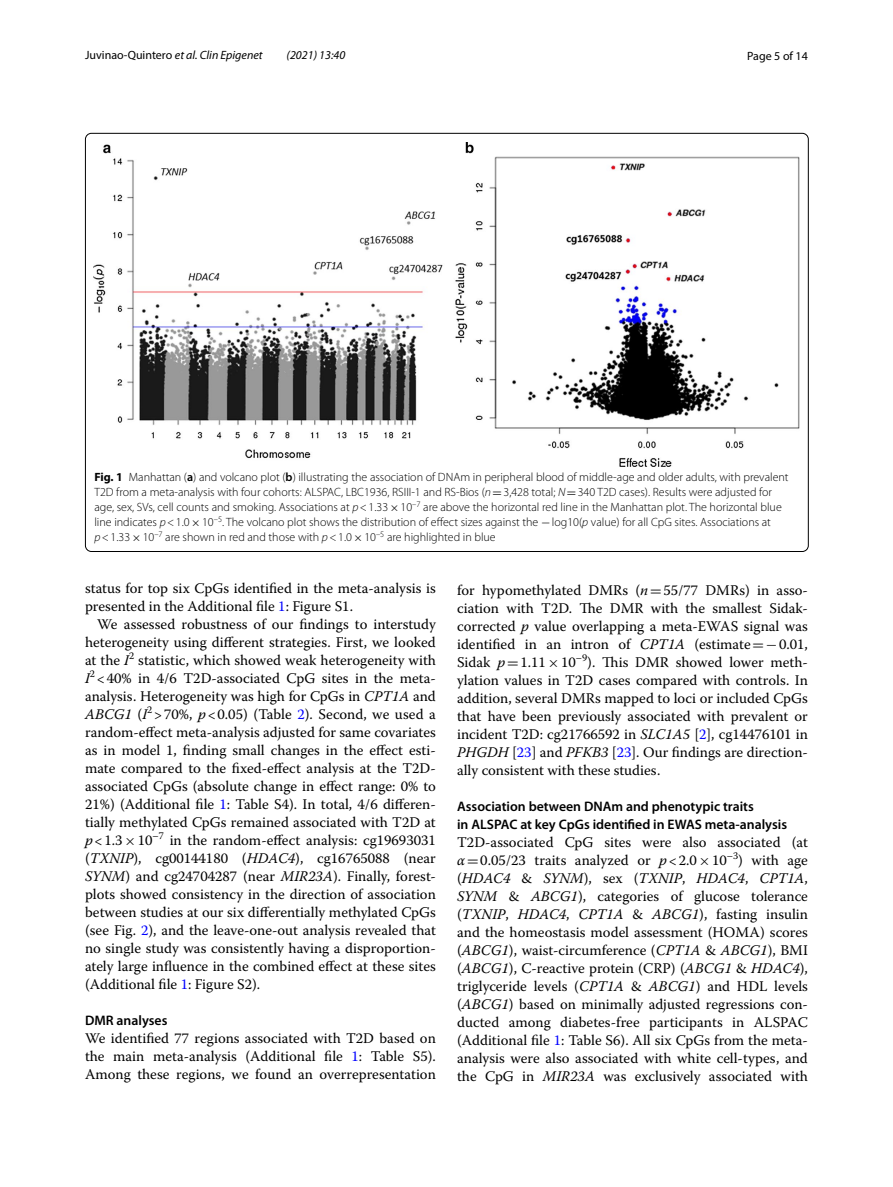
<style>
.page{position:relative;width:893px;height:1187px;background:#fff}
.page>*{position:absolute;margin:0;border:0;box-sizing:border-box;transform-origin:0 0}
.t1{font:14.7px/18px "Warnock Pro";color:#000;text-align:justify}
.t2{font:600 13.8px/18px "Myriad Pro";color:#000}
.t3{font:300 12px/15px "Myriad Pro";color:#000}
.t4{font:italic 12px "Myriad Pro";color:#000}
.t5{font:12px "Myriad Pro";color:#000}
.s1{font-style:normal}
.s2{font-weight:700}
.s3{font-weight:600}
.s4{font-style:italic}
.s5{font-family:"MTSY";font-weight:400}
.s6{color:#00f}
.s7{font-family:"MTSY"}
</style>
<div class="page">
<img style="left:94px;top:142px;width:706px;height:324px">
<p class="t4" style="left:85px;top:48px;width:179px"><span class="s1">Juvinao‑Quintero</span> et al. Clin Epigenet</p>
<p class="t4" style="left:287px;top:48px;width:60px">(2021) 13:40</p>
<p class="t5" style="left:747px;top:48px;width:62px">Page 5 of 14</p>
<p class="t3" style="left:94px;top:470px;width:696px"><span class="s2">Fig. 1</span> Manhattan (<span class="s3">a</span>) and volcano plot (<span class="s3">b</span>) illustrating the association of DNAm in peripheral blood of middle-age and older adults, with prevalent T2D from a meta-analysis with four cohorts: ALSPAC, LBC1936, RSIII-1 and RS-Bios (<span class="s4">n</span><span class="s5">=</span>3,428 total; <span class="s4">N</span><span class="s5">=</span>340 T2D cases). Results were adjusted for age, sex, SVs, cell counts and smoking. Associations at <span class="s4">p</span>&lt;1.33<span class="s5">×</span>10<sup>–7</sup> are above the horizontal red line in the Manhattan plot. The horizontal blue line indicates <span class="s4">p</span>&lt;1.0<span class="s5">×</span>10<sup>–5</sup>. The volcano plot shows the distribution of effect sizes against the <span class="s5">−</span>log10(<span class="s4">p</span> value) for all CpG sites. Associations at <span class="s4">p</span>&lt;1.33<span class="s5">×</span>10<sup>–7</sup> are shown in red and those with <span class="s4">p</span>&lt;1.0<span class="s5">×</span>10<sup>–5</sup> are highlighted in blue</p>
<p class="t1" style="left:85px;top:579px;width:352px">status for top six CpGs identified in the meta-analysis is presented in the Additional file <span class="s6">1</span>: Figure S1.</p>
<p class="t1" style="left:85px;top:615px;width:352px;text-indent:12px">We assessed robustness of our findings to interstudy heterogeneity using different strategies. First, we looked at the <span class="s4">I</span><sup>2</sup> statistic, which showed weak heterogeneity with <span class="s4">I</span><sup>2</sup> &lt;40% in 4/6 T2D-associated CpG sites in the meta&shy;analysis. Heterogeneity was high for CpGs in <span class="s4">CPT1A</span> and <span class="s4">ABCG1</span> (<span class="s4">I</span><sup>2</sup> &gt;70%, <span class="s4">p</span>&lt;0.05) (Table <span class="s6">2</span>). Second, we used a random-effect meta-analysis adjusted for same covariates as in model 1, finding small changes in the effect esti&shy;mate compared to the fixed-effect analysis at the T2D&shy;associated CpGs (absolute change in effect range: 0% to 21%) (Additional file <span class="s6">1</span>: Table S4). In total, 4/6 differen&shy;tially methylated CpGs remained associated with T2D at <span class="s4">p</span>&lt;1.3<span class="s7">×</span>10<sup>–7</sup> in the random-effect analysis: cg19693031 (<span class="s4">TXNIP</span>), cg00144180 (<span class="s4">HDAC4</span>), cg16765088 (near <span class="s4">SYNM</span>) and cg24704287 (near <span class="s4">MIR23A</span>). Finally, forest&shy;plots showed consistency in the direction of association between studies at our six differentially methylated CpGs (see Fig. <span class="s6">2</span>), and the leave-one-out analysis revealed that no single study was consistently having a disproportion&shy;ately large influence in the combined effect at these sites (Additional file <span class="s6">1</span>: Figure S2).</p>
<p class="t2" style="left:85px;top:1011px;width:84px">DMR analyses</p>
<p class="t1" style="left:85px;top:1029px;width:352px">We identified 77 regions associated with T2D based on the main meta-analysis (Additional file <span class="s6">1</span>: Table S5).<br>Among these regions, we found an overrepresentation</p>
<p class="t1" style="left:457px;top:581px;width:352px">for hypomethylated DMRs (<span class="s4">n</span><span class="s7">=</span>55/77 DMRs) in asso&shy;ciation with T2D. The DMR with the smallest Sidak&shy;corrected <span class="s4">p</span> value overlapping a meta-EWAS signal was identified in an intron of <span class="s4">CPT1A</span> (estimate<span class="s7">=−</span>0.01, Sidak <span class="s4">p</span><span class="s7">=</span>1.11<span class="s7">×</span>10<sup>–9</sup>). This DMR showed lower meth&shy;ylation values in T2D cases compared with controls. In addition, several DMRs mapped to loci or included CpGs that have been previously associated with prevalent or incident T2D: cg21766592 in <span class="s4">SLC1A5</span> [<span class="s6">2</span>], cg14476101 in <span class="s4">PHGDH</span> [<span class="s6">23</span>] and <span class="s4">PFKB3</span> [<span class="s6">23</span>]. Our findings are direction&shy;ally consistent with these studies.</p>
<p class="t2" style="left:457px;top:797px;width:331px">Association between DNAm and phenotypic traits<br>in ALSPAC at key CpGs identified in EWAS meta‑analysis</p>
<p class="t1" style="left:457px;top:833px;width:352px">T2D-associated CpG sites were also associated (at <span class="s4">α</span><span class="s7">=</span>0.05/23 traits analyzed or <span class="s4">p</span>&lt;2.0<span class="s7">×</span>10<sup>–3</sup>) with age (<span class="s4">HDAC4</span> &amp; <span class="s4">SYNM</span>), sex (<span class="s4">TXNIP</span>, <span class="s4">HDAC4</span>, <span class="s4">CPT1A</span>, <span class="s4">SYNM</span> &amp; <span class="s4">ABCG1</span>), categories of glucose tolerance (<span class="s4">TXNIP</span>, <span class="s4">HDAC4</span>, <span class="s4">CPT1A</span> &amp; <span class="s4">ABCG1</span>), fasting insulin and the homeostasis model assessment (HOMA) scores (<span class="s4">ABCG1</span>), waist-circumference (<span class="s4">CPT1A</span> &amp; <span class="s4">ABCG1</span>), BMI (<span class="s4">ABCG1</span>), C-reactive protein (CRP) (<span class="s4">ABCG1</span> &amp; <span class="s4">HDAC4</span>), triglyceride levels (<span class="s4">CPT1A</span> &amp; <span class="s4">ABCG1</span>) and HDL levels (<span class="s4">ABCG1</span>) based on minimally adjusted regressions con&shy;ducted among diabetes-free participants in ALSPAC (Additional file <span class="s6">1</span>: Table S6). All six CpGs from the meta&shy;analysis were also associated with white cell-types, and the CpG in <span class="s4">MIR23A</span> was exclusively associated with</p>
</div>
